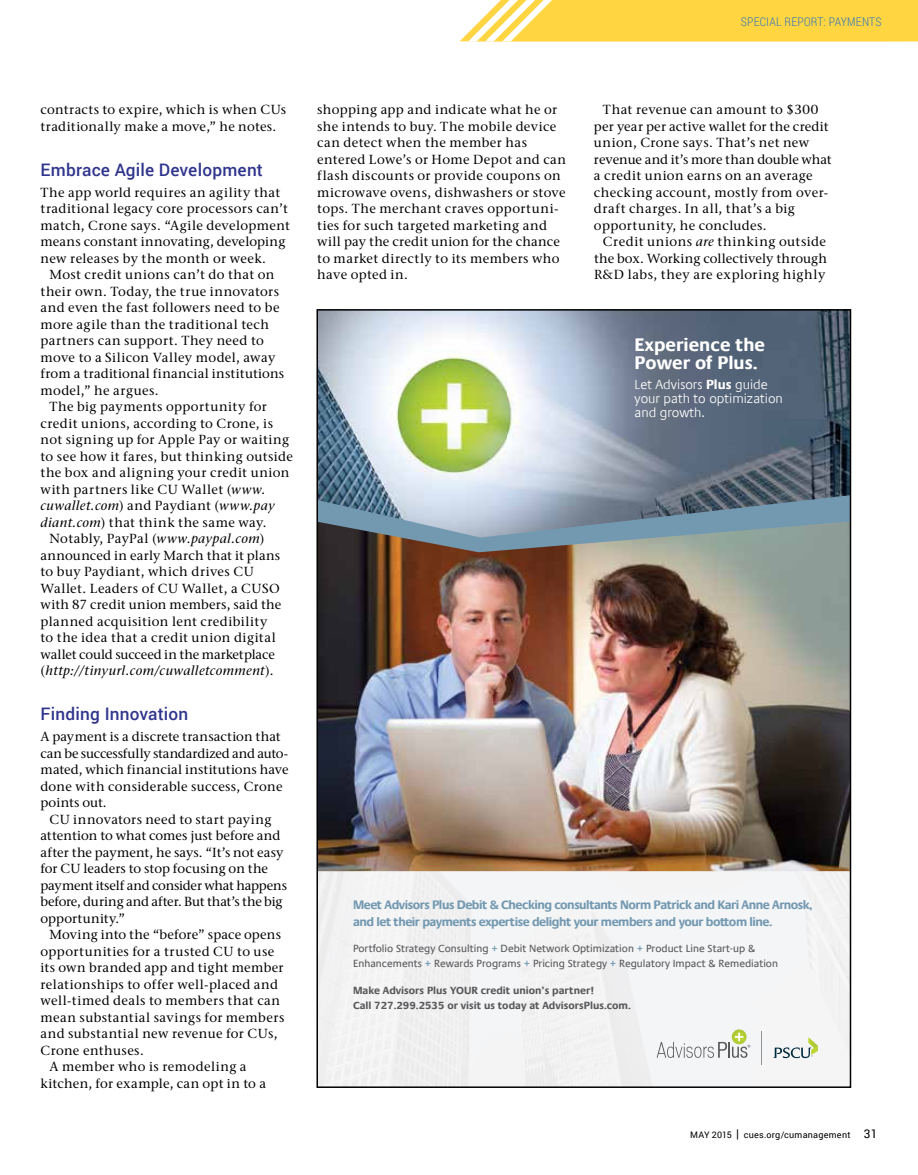
<style>
.page{position:relative;width:918px;height:1175px;background:#fff}
.page>*{position:absolute;margin:0;border:0;box-sizing:border-box;transform-origin:0 0}
.t1{font:700 18.45px/18.8px "Praxis Com";color:#fff}
.t2{font:500 17.25px "Roboto";letter-spacing:.01em;color:#30358d}
.t3{font:300 13.35px/14.1px "Praxis Com";color:#fff}
.t4{font:500 13.2px/16.5px "Stone Ser ITC Std";letter-spacing:.025em;color:#000}
.t5{font:500 13.2px/16.5px "Stone Ser ITC Std";color:#000}
.t6{font:500 13.2px/16.5px "Stone Ser ITC Std";letter-spacing:.005em;color:#000}
.t7{font:italic 500 13.2px "Stone Ser ITC Std";letter-spacing:.035em;color:#000}
.t8{font:500 13.2px "Stone Ser ITC Std";letter-spacing:-.01em;color:#000}
.t9{font:700 12.3px/16.5px "Praxis Com";letter-spacing:-.04em;color:#7399b1}
.t10{font:300 12px "Roboto Condensed";letter-spacing:.02em;color:#3b7bb8}
.t11{font:10.5px/15px "Praxis Com";color:#58595b}
.t12{font:700 10.5px/15px "Praxis Com";color:#58595b}
.t13{font:9px "Roboto";letter-spacing:.025em;color:#000}
.s1{font-style:italic}
.s2{font-style:normal}
.s3{font-weight:700}
.s4{font-weight:700;color:#7399b1}
.s5{font-size:12px}
</style>
<div class="page">
<img style="left:320px;top:312px;width:528px;height:773px">
<img style="left:320px;top:552px;width:528px;height:319px">
<svg style="left:320px;top:495px;width:528px;height:57px;background:#80929e"></svg>
<svg style="left:773px;top:1037px;width:45px;height:21px"></svg>
<img style="left:732px;top:1029px;width:15px;height:15px;border-radius:7px">
<svg style="left:657px;top:1032px;width:93px;height:25px"></svg>
<hr style="left:761px;top:1031px;width:1px;height:33px;background:#939598">
<svg style="left:460px;top:0;width:458px;height:41px;background:#ffd954"></svg>
<p class="t10" style="left:741px;top:13px;width:142px">SPECIAL REPORT: PAYMENTS</p>
<p class="t4" style="left:40px;top:101px;width:247px">contracts to expire, which is when CUs traditionally make a move,” he notes.</p>
<h2 class="t2" style="left:40px;top:157px;width:224px">Embrace Agile Development</h2>
<p class="t4" style="left:40px;top:184px;width:251px">The app world requires an agility that traditional legacy core processors can’t match, Crone says. “Agile development means constant innovating, developing new releases by the month or week.</p>
<p class="t4" style="left:40px;top:266px;width:245px;text-indent:9px">Most credit unions can’t do that on their own. Today, the true innovators and even the fast followers need to be more agile than the traditional tech partners can support. They need to move to a Silicon Valley model, away from a traditional financial institutions model,” he argues.</p>
<p class="t4" style="left:50px;top:398px;width:219px">The big payments opportunity for</p>
<p class="t4" style="left:40px;top:415px;width:234px">credit unions, according to Crone, is</p>
<p class="t4" style="left:40px;top:431px;width:250px">not signing up for Apple Pay or waiting</p>
<p class="t4" style="left:40px;top:448px;width:254px">to see how it fares, but thinking outside</p>
<p class="t4" style="left:40px;top:464px;width:251px">the box and aligning your credit union</p>
<p class="t4" style="left:40px;top:481px;width:226px">with partners like CU Wallet (<span class="s1">www.</span></p>
<p class="t7" style="left:40px;top:497px;width:236px">cuwallet.com<span class="s2">) and Paydiant (</span>www.pay</p>
<p class="t4" style="left:41px;top:514px;width:228px"><span class="s1">diant.com</span>) that think the same way.</p>
<p class="t4" style="left:50px;top:530px;width:216px">Notably, PayPal (<span class="s1">www.paypal.com</span>)</p>
<p class="t4" style="left:41px;top:547px;width:241px">announced in early March that it plans</p>
<p class="t4" style="left:41px;top:563px;width:215px">to buy Paydiant, which drives CU</p>
<p class="t4" style="left:41px;top:580px;width:241px">Wallet. Leaders of CU Wallet, a CUSO</p>
<p class="t4" style="left:41px;top:596px;width:242px">with 87 credit union members, said the</p>
<p class="t4" style="left:41px;top:613px;width:228px">planned acquisition lent credibility</p>
<p class="t4" style="left:41px;top:629px;width:237px">to the idea that a credit union digital</p>
<p class="t8" style="left:41px;top:646px;width:236px">wallet could succeed in the marketplace</p>
<p class="t7" style="left:41px;top:662px;width:234px"><span class="s2">(</span>http://tinyurl.com/cuwalletcomment<span class="s2">).</span></p>
<h2 class="t2" style="left:40px;top:702px;width:149px">Finding Innovation</h2>
<p class="t6" style="left:40px;top:728px;width:250px">A payment is a discrete transaction that can be successfully standardized and auto&shy;mated, which financial institutions have done with considerable success, Crone points out.</p>
<p class="t5" style="left:40px;top:811px;width:248px;text-indent:9px">CU innovators need to start paying attention to what comes just before and after the payment, he says. “It’s not easy for CU leaders to stop focusing on the payment itself and consider what happens before, during and after. But that’s the big opportunity.”</p>
<p class="t4" style="left:50px;top:926px;width:233px">Moving into the “before” space opens</p>
<p class="t4" style="left:40px;top:943px;width:235px">opportunities for a trusted CU to use</p>
<p class="t4" style="left:40px;top:959px;width:245px">its own branded app and tight member</p>
<p class="t4" style="left:40px;top:976px;width:239px">relationships to offer well-placed and</p>
<p class="t4" style="left:40px;top:992px;width:241px">well-timed deals to members that can</p>
<p class="t4" style="left:40px;top:1009px;width:245px">mean substantial savings for members</p>
<p class="t4" style="left:40px;top:1025px;width:239px">and substantial new revenue for CUs,</p>
<p class="t4" style="left:40px;top:1042px;width:105px">Crone enthuses.</p>
<p class="t4" style="left:50px;top:1058px;width:199px">A member who is remodeling a</p>
<p class="t4" style="left:40px;top:1075px;width:227px">kitchen, for example, can opt in to a</p>
<p class="t4" style="left:317px;top:101px;width:250px">shopping app and indicate what he or she intends to buy. The mobile device can detect when the member has entered Lowe’s or Home Depot and can flash discounts or provide coupons on microwave ovens, dishwashers or stove tops. The merchant craves opportuni&shy;ties for such targeted marketing and will pay the credit union for the chance to market directly to its members who have opted in.</p>
<p class="t4" style="left:594px;top:101px;width:239px;text-indent:9px">That revenue can amount to $300 per year per active wallet for the credit union, Crone says. That’s net new revenue and it’s more than double what a credit union earns on an average checking account, mostly from over&shy;draft charges. In all, that’s a big opportunity, he concludes.</p>
<p class="t4" style="left:594px;top:233px;width:235px;text-align:center">Credit unions <span class="s1">are</span> thinking outside the box. Working collectively through<br>R&amp;D labs, they are exploring highly</p>
<h1 class="t1" style="left:635px;top:335px;width:132px">Experience the<br>Power of Plus.</h1>
<p class="t3" style="left:635px;top:377px;width:150px">Let Advisors <span class="s3">Plus</span> guide your path to optimization and growth.</p>
<p class="t9" style="left:353px;top:896px;width:461px">Meet Advisors Plus Debit &amp; Checking consultants Norm Patrick and Kari Anne Arnosk, and let their payments expertise delight your members and your bottom line.</p>
<p class="t11" style="left:353px;top:940px;width:427px">Portfolio Strategy Consulting <span class="s4">+</span> Debit Network Optimization <span class="s4">+</span> Product Line Start-up &amp;<br>Enhancements <span class="s4">+</span> Rewards Programs <span class="s4">+</span> Pricing Strategy <span class="s4">+</span> Regulatory Impact &amp; Remediation</p>
<p class="t12" style="left:353px;top:982px;width:279px">Make Advisors Plus YOUR credit union’s partner!<br>Call 727.299.2535 or visit us today at AdvisorsPlus.com.</p>
<p class="t13" style="left:690px;top:1128px;width:189px">MAY 2015 <span class="s5">|</span> cues.org/cumanagement <span class="s5">31</span></p>
</div>
